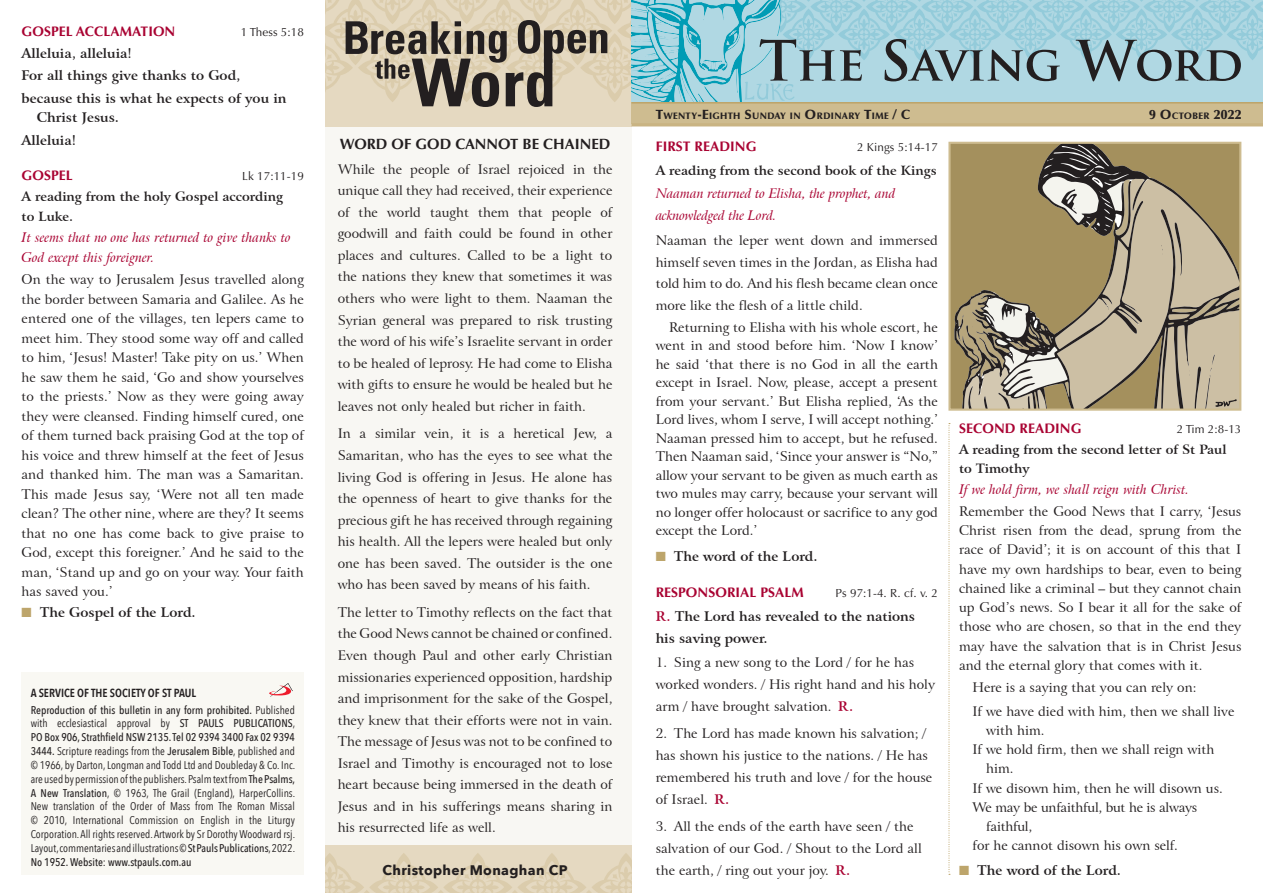
<style>
.page{position:relative;width:1263px;height:893px;background:#fff}
.page>*{position:absolute;margin:0;border:0;box-sizing:border-box;transform-origin:0 0}
.t1{font:700 14.85px "Optima LT Std";color:#231f20}
.t2{font:700 13.8px "Optima LT Std";letter-spacing:.005em;color:#a90332}
.t3{font:700 13.8px "Avenir Next";letter-spacing:.025em;color:#231f20}
.t4{font:13.35px/21.6px "Arrus BT";color:#231f20;text-align:justify}
.t5{font:700 13.35px/22.5px "Arrus BT";color:#231f20}
.t6{font:italic 13.35px/21.8px "Arrus BT";color:#a90332}
.t7{font:13.35px "Arrus BT";letter-spacing:-.02em;color:#231f20}
.t8{font:900 13.35px "Optima LT Std";color:#231f20}
.t9{font:700 12.75px/19.2px "Arrus BT";color:#231f20}
.t10{font:11.7px "Optima LT Std";letter-spacing:.005em;color:#231f20}
.t11{font:600 11.7px "Avenir Next Condensed";color:#231f20}
.t12{font:11.25px/13.8px "Avenir Next Condensed";color:#231f20;text-align:justify}
.t13{font:900 9.3px "Optima LT Std";letter-spacing:.035em;color:#231f20}
.s1{color:#bda56b}
.s2{font-weight:500}
.s3{font-size:13.35px}
.s4{font-size:9.3px}
.s5{color:#a90332}
.s6{font-weight:700;color:#a90332}
.s7{font-style:normal;color:#231f20}
</style>
<div class="page">
<div style="left:325px;top:0;width:306px;height:875px;background:#f8f7f3"></div>
<div style="left:325px;top:0;width:306px;height:126px;background:#e5d9c1"></div>
<div style="left:325px;top:845px;width:306px;height:48px;background:#e5d9c1"></div>
<svg style="left:325px;top:853px;width:306px;height:40px"></svg>
<div style="left:22px;top:673px;width:282px;height:202px;background:#f9f8f3"></div>
<svg style="left:269px;top:683px;width:24px;height:14px"></svg>
<div style="left:631px;top:64px;width:632px;height:60px;background:#cebc90"></div>
<hr style="left:631px;top:123px;width:632px;height:3px;background:#c9b483">
<svg style="left:325px;top:0;width:938px;height:107px"></svg>
<div style="left:948px;top:142px;width:293px;height:269px;border:2px solid #cebc90"></div>
<svg style="left:948px;top:423px;width:2px;height:452px"></svg>
<svg style="left:956px;top:145px;width:284px;height:265px;background:#a69879"></svg>
<p class="t2" style="left:22px;top:23px;width:155px">GOSPEL ACCLAMATION</p>
<p class="t10" style="left:241px;top:25px;width:65px">1 Thess 5:18</p>
<p class="t5" style="left:22px;top:42px;width:266px">Alleluia, alleluia!<br>For all things give thanks to God, because this is what he expects of you in</p>
<p class="t5" style="left:22px;top:106px;width:99px;text-indent:15px">Christ Jesus.<br>Alleluia!</p>
<p class="t2" style="left:22px;top:167px;width:53px">GOSPEL</p>
<p class="t10" style="left:242px;top:169px;width:63px">Lk 17:11-19</p>
<p class="t9" style="left:22px;top:187px;width:263px">A reading from the holy Gospel according to Luke.</p>
<p class="t6" style="left:22px;top:228px;width:271px;line-height:19.5px">It seems that no one has returned to give thanks to<br>God except this foreigner.</p>
<p class="t4" style="left:22px;top:270px;width:284px;line-height:19.5px">On the way to Jerusalem Jesus travelled along the border between Samaria and Galilee. As he entered one of the villages, ten lepers came to meet him. They stood some way off and called to him, ‘Jesus! Master! Take pity on us.’ When he saw them he said, ‘Go and show yourselves to the priests.’ Now as they were going away they were cleansed. Finding himself cured, one of them turned back praising God at the top of his voice and threw himself at the feet of Jesus and thanked him. The man was a Samaritan.<br>This made Jesus say, ‘Were not all ten made clean? The other nine, where are they? It seems that no one has come back to give praise to God, except this foreigner.’ And he said to the man, ‘Stand up and go on your way. Your faith has saved you.’</p>
<p class="t5" style="left:22px;top:601px;width:176px"><span class="s1">■</span> The Gospel of the Lord.</p>
<p class="t11" style="left:31px;top:682px;width:167px">A SERVICE OF THE SOCIETY OF ST PAUL</p>
<p class="t12" style="left:31px;top:702px;width:266px"><span class="s2">Reproduction of this bulletin in any form prohibited.</span> Published with ecclesiastical approval by <span class="s2">ST PAULS PUBLICATIONS</span>, <span class="s2">PO Box 906, Strathfield NSW 2135. Tel 02 9394 3400 Fax 02 9394<br>3444.</span> Scripture readings from the <span class="s2">Jerusalem Bible</span>, published and © 1966, by Darton, Longman and Todd Ltd and Doubleday &amp; Co. Inc. are used by permission of the publishers. Psalm text from <span class="s2">The Psalms, A New Translation</span>, © 1963, The Grail (England), HarperCollins.<br>New translation of the Order of Mass from The Roman Missal © 2010, International Commission on English in the Liturgy Corporation. All rights reserved. Artwork by Sr Dorothy Woodward rsj.<br>Layout, commentaries and illustrations © <span class="s2">St Pauls Publications</span>, 2022.<br><span class="s2">No 1952. Website: www.stpauls.com.au</span></p>
<p class="t1" style="left:340px;top:135px;width:272px">WORD OF GOD CANNOT BE CHAINED</p>
<p class="t4" style="left:338px;top:158px;width:276px">While the people of Israel rejoiced in the unique call they had received, their experience of the world taught them that people of goodwill and faith could be found in other places and cultures. Called to be a light to the nations they knew that sometimes it was others who were light to them. Naaman the Syrian general was prepared to risk trusting the word of his wife’s Israelite servant in order to be healed of leprosy. He had come to Elisha with gifts to ensure he would be healed but he leaves not only healed but richer in faith.</p>
<p class="t4" style="left:338px;top:423px;width:276px">In a similar vein, it is a heretical Jew, a Samaritan, who has the eyes to see what the living God is offering in Jesus. He alone has the openness of heart to give thanks for the precious gift he has received through regaining his health. All the lepers were healed but only one has been saved. The outsider is the one who has been saved by means of his faith.</p>
<p class="t4" style="left:338px;top:602px;width:276px">The letter to Timothy reflects on the fact that the Good News cannot be chained or confined.<br>Even though Paul and other early Christian missionaries experienced opposition, hardship and imprisonment for the sake of the Gospel, they knew that their efforts were not in vain.<br>The message of Jesus was not to be confined to Israel and Timothy is encouraged not to lose heart because being immersed in the death of Jesus and in his sufferings means sharing in his resurrected life as well.</p>
<p class="t3" style="left:383px;top:858px;width:186px">Christopher Monaghan CP</p>
<p class="t13" style="left:656px;top:110px;width:256px"><span class="s3">T</span>WENTY<span class="s3">-E</span>IGHTH <span class="s3">S</span>UNDAY IN <span class="s3">O</span>RDINARY <span class="s3">T</span>IME <span class="s3">/ C</span></p>
<p class="t8" style="left:1149px;top:106px;width:94px">9 O<span class="s4">CTOBER</span> 2022</p>
<p class="t2" style="left:656px;top:139px;width:102px">FIRST READING</p>
<p class="t10" style="left:857px;top:141px;width:82px">2 Kings 5:14-17</p>
<p class="t9" style="left:656px;top:161px;width:282px">A reading from the second book of the Kings</p>
<p class="t6" style="left:656px;top:183px;width:241px">Naaman returned to Elisha, the prophet, and acknowledged the Lord.</p>
<p class="t4" style="left:656px;top:230px;width:284px">Naaman the leper went down and immersed</p>
<p class="t4" style="left:656px;top:251px;width:284px">himself seven times in the Jordan, as Elisha had</p>
<p class="t4" style="left:656px;top:273px;width:284px">told him to do. And his flesh became clean once</p>
<p class="t4" style="left:656px;top:295px;width:209px">more like the flesh of a little child.</p>
<p class="t4" style="left:669px;top:316px;width:270px">Returning to Elisha with his whole escort, he</p>
<p class="t4" style="left:656px;top:336px;width:284px;line-height:18.6px">went in and stood before him. ‘Now I know’ he said ‘that there is no God in all the earth except in Israel. Now, please, accept a present from your servant.’ But Elisha replied, ‘As the Lord lives, whom I serve, I will accept nothing.’ Naaman pressed him to accept, but he refused.<br>Then Naaman said, ‘Since your answer is “No,” allow your servant to be given as much earth as two mules may carry, because your servant will no longer offer holocaust or sacrifice to any god except the Lord.’</p>
<p class="t5" style="left:656px;top:545px;width:163px"><span class="s1">■</span> The word of the Lord.</p>
<p class="t2" style="left:656px;top:584px;width:150px">RESPONSORIAL PSALM</p>
<p class="t10" style="left:835px;top:586px;width:104px">Ps 97:1-4. R. cf. v. 2</p>
<p class="t5" style="left:656px;top:605px;width:261px;line-height:21.8px"><span class="s5">R.</span> The Lord has revealed to the nations his saving power.</p>
<p class="t4" style="left:656px;top:652px;width:281px;text-align:left">1. Sing a new song to the Lord / for he has worked wonders. / His right hand and his holy arm / have brought salvation. <span class="s6">R.</span></p>
<p class="t4" style="left:656px;top:723px;width:278px;text-align:left">2. The Lord has made known his salvation; / has shown his justice to the nations. / He has remembered his truth and love / for the house of Israel. <span class="s6">R.</span></p>
<p class="t4" style="left:656px;top:816px;width:268px;text-align:left">3. All the ends of the earth have seen / the salvation of our God. / Shout to the Lord all the earth, / ring out your joy. <span class="s6">R.</span></p>
<p class="t2" style="left:959px;top:420px;width:124px">SECOND READING</p>
<p class="t10" style="left:1177px;top:422px;width:66px">2 Tim 2:8-13</p>
<p class="t9" style="left:959px;top:440px;width:269px">A reading from the second letter of St Paul to Timothy</p>
<p class="t6" style="left:959px;top:478px;width:284px;line-height:22.2px">If we hold firm, we shall reign with Christ.<br><span class="s7">Remember the Good News that I carry, ‘Jesus</span></p>
<p class="t4" style="left:959px;top:521px;width:284px;line-height:19.2px">Christ risen from the dead, sprung from the race of David’; it is on account of this that I have my own hardships to bear, even to being chained like a criminal – but they cannot chain up God’s news. So I bear it all for the sake of those who are chosen, so that in the end they may have the salvation that is in Christ Jesus and the eternal glory that comes with it.</p>
<p class="t4" style="left:972px;top:676px;width:264px;line-height:23.7px">Here is a saying that you can rely on:<br>If we have died with him, then we shall live</p>
<p class="t4" style="left:986px;top:720px;width:60px">with him.</p>
<p class="t4" style="left:972px;top:739px;width:244px">If we hold firm, then we shall reign with</p>
<p class="t4" style="left:986px;top:758px;width:29px">him.</p>
<p class="t4" style="left:972px;top:777px;width:252px">If we disown him, then he will disown us.</p>
<p class="t7" style="left:972px;top:799px;width:227px">We may be unfaithful, but he is always</p>
<p class="t7" style="left:986px;top:818px;width:47px">faithful,</p>
<p class="t4" style="left:972px;top:835px;width:207px">for he cannot disown his own self.</p>
<p class="t5" style="left:959px;top:859px;width:163px"><span class="s1">■</span> The word of the Lord.</p>
</div>
